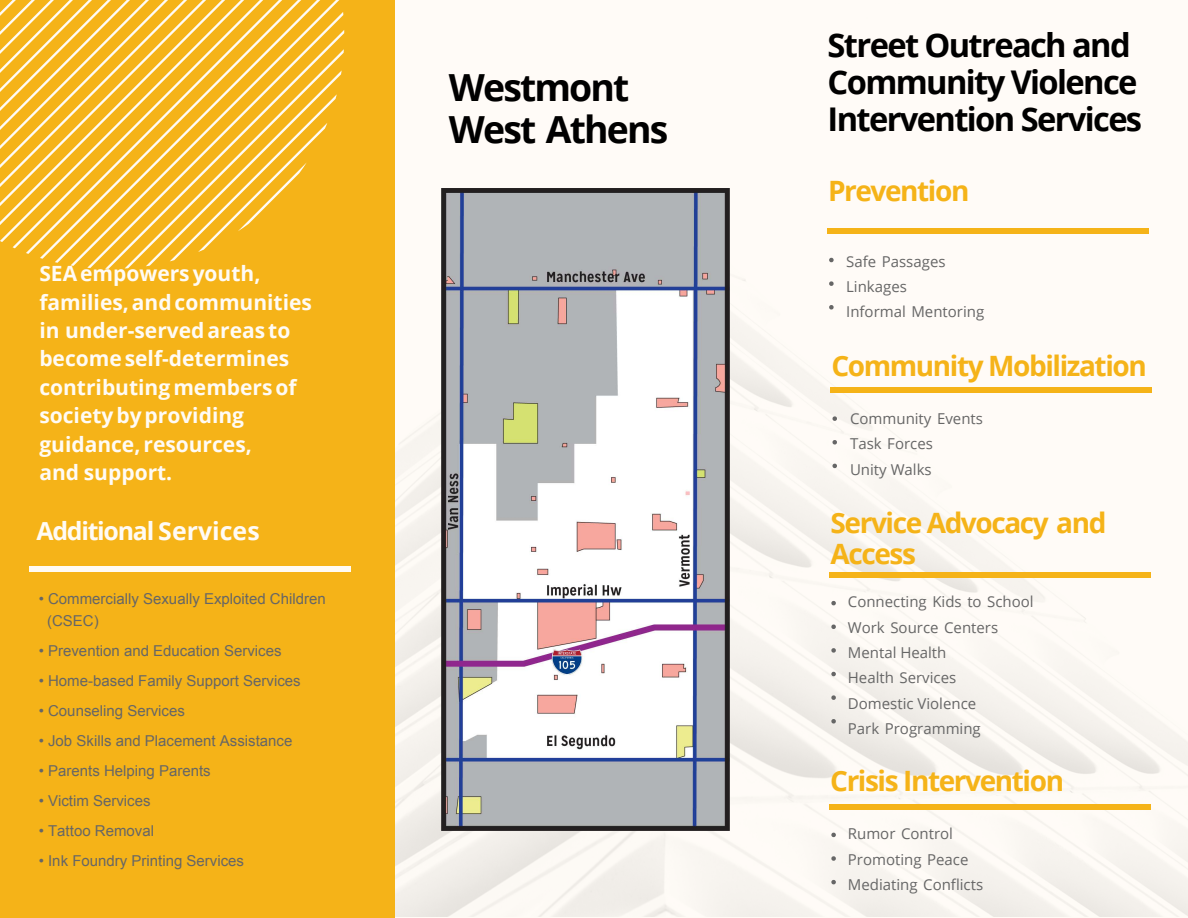
<style>
.page{position:relative;width:1188px;height:918px;background:#fff}
.page>*{position:absolute;margin:0;border:0;box-sizing:border-box;transform-origin:0 0}
.t1{font:700 37.35px/42.8px "Open Sans";letter-spacing:-.05em;color:#000}
.t2{font:700 32.7px/37.2px "Open Sans";letter-spacing:-.05em;color:#000}
.t3{font:700 28.05px/31.5px "Open Sans";letter-spacing:-.05em;color:#f5b318}
.t4{font:700 24.9px "Open Sans";color:#fffbf5}
.t5{font:700 21px/28.5px "Open Sans";color:#fffbf5}
.t6{font:15px/25.3px "Open Sans";color:#666}
.t7{font:15px/22.5px "Arial";color:#666}
.t8{font:15px "Arial";color:#666}
.s1{font-style:inherit}
</style>
<div class="page">
<img style="left:395px;top:188px;width:793px;height:728px">
<div style="left:0;top:0;width:395px;height:918px;background:#f5b318"></div>
<svg style="left:0;top:0;width:342px;height:266px"></svg>
<div style="left:827px;top:228px;width:321px;height:6px;background:#f5b318"></div>
<svg style="left:829px;top:258px;width:5px;height:4px"></svg>
<svg style="left:829px;top:281px;width:5px;height:5px"></svg>
<svg style="left:829px;top:305px;width:5px;height:5px"></svg>
<svg style="left:832px;top:416px;width:5px;height:5px"></svg>
<svg style="left:832px;top:440px;width:5px;height:5px"></svg>
<svg style="left:832px;top:464px;width:5px;height:4px"></svg>
<div style="left:830px;top:387px;width:322px;height:6px;background:#f5b318"></div>
<svg style="left:831px;top:833px;width:5px;height:4px"></svg>
<svg style="left:831px;top:856px;width:5px;height:5px"></svg>
<svg style="left:831px;top:880px;width:5px;height:4px"></svg>
<div style="left:829px;top:804px;width:322px;height:6px;background:#f5b318"></div>
<svg style="left:831px;top:601px;width:5px;height:4px"></svg>
<svg style="left:831px;top:625px;width:5px;height:4px"></svg>
<svg style="left:831px;top:648px;width:5px;height:5px"></svg>
<svg style="left:831px;top:672px;width:5px;height:4px"></svg>
<svg style="left:831px;top:695px;width:5px;height:5px"></svg>
<svg style="left:831px;top:719px;width:5px;height:5px"></svg>
<div style="left:829px;top:573px;width:322px;height:5px;background:#f5b318"></div>
<div style="left:29px;top:566px;width:322px;height:6px;background:#fffbf5"></div>
<img style="left:441px;top:189px;width:288px;height:641px">
<h3 class="t5" style="left:39px;top:259px;width:274px">SEA empowers youth, families, and communities in under-served areas to become self-determines contributing members of society by providing guidance, resources,<br>and support.</h3>
<h3 class="t4" style="left:36px;top:513px;width:225px">A<span class="s1">dditional</span> Services</h3>
<p class="t7" style="left:47px;top:587px;width:280px;text-indent:-8px"><span class="s1">•</span> Commercially Sexually Exploited Children (CSEC)</p>
<p class="t7" style="left:39px;top:640px;width:244px"><span class="s1">•</span> Prevention and Education Services</p>
<p class="t7" style="left:39px;top:670px;width:263px"><span class="s1">•</span> Home-based Family Support Services</p>
<p class="t7" style="left:39px;top:700px;width:148px"><span class="s1">•</span> Counseling Services</p>
<p class="t7" style="left:39px;top:730px;width:255px"><span class="s1">•</span> Job Skills and Placement Assistance</p>
<p class="t8" style="left:39px;top:761px;width:173px">• <span class="s1">Parents</span> Helping Parents</p>
<p class="t8" style="left:39px;top:791px;width:113px">• Victim Services</p>
<p class="t8" style="left:39px;top:821px;width:117px">• Tattoo Removal</p>
<p class="t8" style="left:39px;top:851px;width:207px">• Ink Foundry Printing Services</p>
<h1 class="t1" style="left:449px;top:65px;width:221px">Westmont<br>West Athens</h1>
<h2 class="t2" style="left:828px;top:26px;width:316px">Street Outreach and<br>Community Violence<br>Intervention Services</h2>
<h3 class="t3" style="left:828px;top:175px;width:143px"><span class="s1">P</span>revention</h3>
<p class="t6" style="left:846px;top:248px;width:140px">Safe Passages<br>Linkages<br>Informal Mentoring</p>
<h3 class="t3" style="left:831px;top:349px;width:317px"><span class="s1">C</span>ommunity <span class="s1">M</span>obilization</h3>
<p class="t6" style="left:850px;top:405px;width:134px">Community Events<br>Task Forces<br>Unity Walks</p>
<h3 class="t3" style="left:831px;top:506px;width:277px"><span class="s1">S</span>ervice <span class="s1">A</span>dvocacy and<br><span class="s1">A</span>ccess</h3>
<p class="t6" style="left:848px;top:589px;width:187px">Connecting <span class="s1">K</span>ids to <span class="s1">S</span>chool<br>Work Source Centers<br>Mental Health<br>Health Services<br>Domestic Violence<br>Park Programming</p>
<h3 class="t3" style="left:830px;top:764px;width:235px"><span class="s1">C</span>risis <span class="s1">I</span>ntervention</h3>
<p class="t6" style="left:848px;top:821px;width:137px">Rumor Control<br>Promoting Peace<br>Mediating Conflicts</p>
</div>
